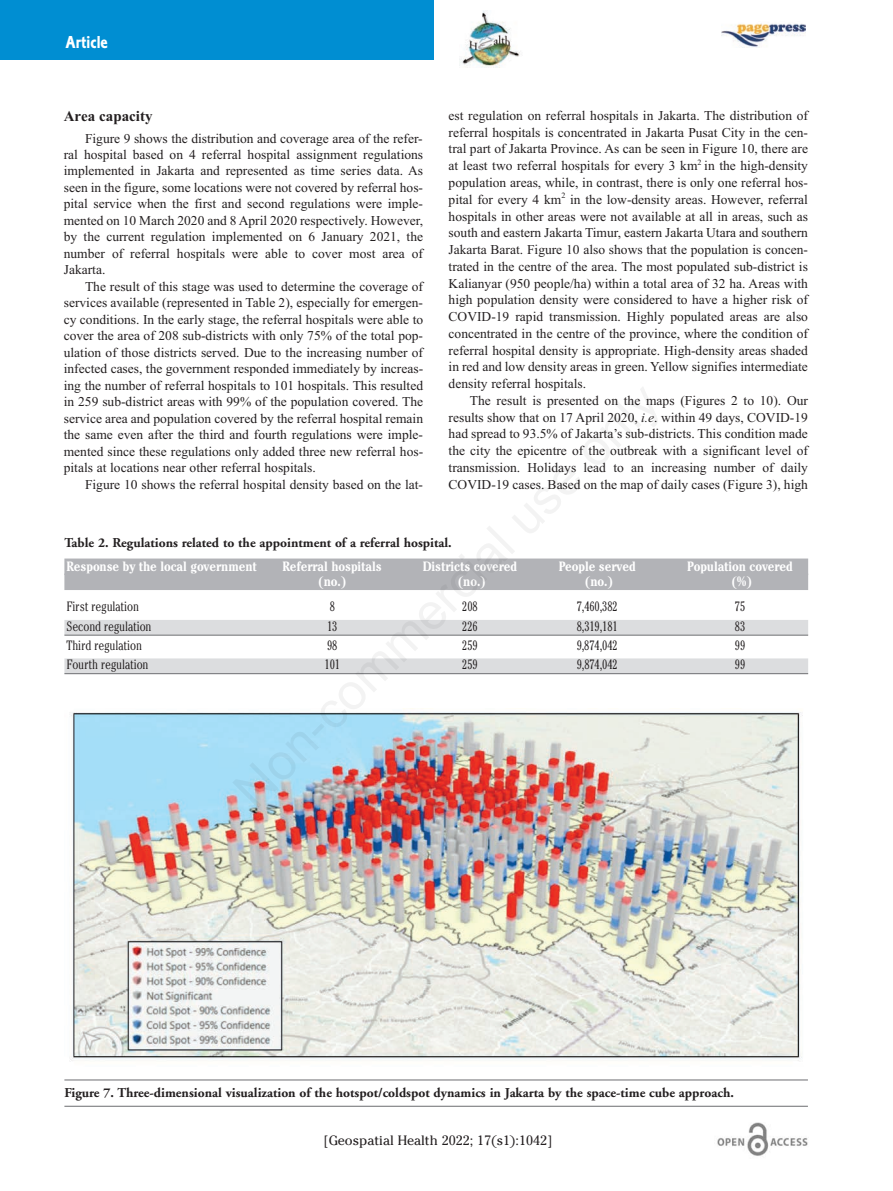
<style>
.page{position:relative;width:893px;height:1191px;background:#fff}
.page>*{position:absolute;margin:0;border:0;box-sizing:border-box;transform-origin:0 0}
.t1{font:18px "Corinthian Bold Condensed Plain";color:#fff}
.t2{font:700 15px "Times New Roman";color:#231f20}
.t3{font:13.5px/16.8px "Times New Roman";color:#231f20;text-align:justify}
.t4{font:700 13.5px "Adobe Garamond";color:#231f20}
.t5{font:300 condensed 13.5px "Cheltenham";letter-spacing:-.01em;color:#231f20}
.t6{font:700 condensed 13.5px "Cheltenham";letter-spacing:-.01em;color:#fff}
.t7{font:13.5px "Cheltenham";color:#231f20}
.s1{font-style:italic}
</style>
<div class="page">
<div style="left:0;top:0;width:434px;height:60px;background:#008ed2"></div>
<img style="left:717px;top:1123px;width:91px;height:33px">
<img style="left:459px;top:11px;width:61px;height:57px">
<img style="left:721px;top:23px;width:84px;height:25px">
<hr style="left:64px;top:1079px;width:744px;height:1px;background:#6c6d70">
<hr style="left:64px;top:1105px;width:744px;height:1px;background:#6c6d70">
<img style="left:70px;top:712px;width:733px;height:349px">
<div style="left:64px;top:558px;width:744px;height:17px;background:#b2b3b7"></div>
<div style="left:64px;top:573px;width:744px;height:17px;background:#b2b3b7"></div>
<div style="left:64px;top:620px;width:744px;height:15px;background:#dcdddf"></div>
<hr style="left:64px;top:635px;width:744px;height:1px;background:#6c6d70">
<div style="left:64px;top:658px;width:744px;height:15px;background:#dcdddf"></div>
<hr style="left:64px;top:673px;width:744px;height:1px;background:#6c6d70">
<h1 class="t1" style="left:66px;top:36px;width:44px">Article</h1>
<p class="t2" style="left:64px;top:107px;width:90px">Area capacity</p>
<p class="t3" style="left:64px;top:130px;width:361px;text-indent:21px">Figure 9 shows the distribution and coverage area of the refer&shy;ral hospital based on 4 referral hospital assignment regulations implemented in Jakarta and represented as time series data. As seen in the figure, some locations were not covered by referral hos&shy;pital service when the first and second regulations were imple&shy;mented on 10 March 2020 and 8 April 2020 respectively. However, by the current regulation implemented on 6 January 2021, the number of referral hospitals were able to cover most area of Jakarta.</p>
<p class="t3" style="left:64px;top:278px;width:361px;text-indent:21px">The result of this stage was used to determine the coverage of services available (represented in Table 2), especially for emergen&shy;cy conditions. In the early stage, the referral hospitals were able to cover the area of 208 sub-districts with only 75% of the total pop&shy;ulation of those districts served. Due to the increasing number of infected cases, the government responded immediately by increas&shy;ing the number of referral hospitals to 101 hospitals. This resulted in 259 sub-district areas with 99% of the population covered. The service area and population covered by the referral hospital remain the same even after the third and fourth regulations were imple&shy;mented since these regulations only added three new referral hos&shy;pitals at locations near other referral hospitals.</p>
<p class="t3" style="left:85px;top:476px;width:340px">Figure 10 shows the referral hospital density based on the lat-</p>
<p class="t3" style="left:449px;top:107px;width:361px">est regulation on referral hospitals in Jakarta. The distribution of referral hospitals is concentrated in Jakarta Pusat City in the cen&shy;tral part of Jakarta Province. As can be seen in Figure 10, there are at least two referral hospitals for every 3 km<sup>2</sup> in the high-density population areas, while, in contrast, there is only one referral hos&shy;pital for every 4 km<sup>2</sup> in the low-density areas. However, referral hospitals in other areas were not available at all in areas, such as south and eastern Jakarta Timur, eastern Jakarta Utara and southern Jakarta Barat. Figure 10 also shows that the population is concen&shy;trated in the centre of the area. The most populated sub-district is Kalianyar (950 people/ha) within a total area of 32 ha. Areas with high population density were considered to have a higher risk of COVID-19 rapid transmission. Highly populated areas are also concentrated in the centre of the province, where the condition of referral hospital density is appropriate. High-density areas shaded in red and low density areas in green. Yellow signifies intermediate density referral hospitals.</p>
<p class="t3" style="left:449px;top:392px;width:361px;text-indent:21px">The result is presented on the maps (Figures 2 to 10). Our results show that on 17 April 2020, <span class="s1">i.e</span>. within 49 days, COVID-19 had spread to 93.5% of Jakarta’s sub-districts. This condition made the city the epicentre of the outbreak with a significant level of transmission. Holidays lead to an increasing number of daily COVID-19 cases. Based on the map of daily cases (Figure 3), high</p>
<p class="t4" style="left:64px;top:537px;width:389px">Table 2. Regulations related to the appointment of a referral hospital.</p>
<p class="t6" style="left:67px;top:561px;width:192px">Response by the local government</p>
<p class="t6" style="left:282px;top:561px;width:101px">Referral hospitals</p>
<p class="t6" style="left:423px;top:561px;width:96px">Districts covered</p>
<p class="t6" style="left:559px;top:561px;width:79px">People served</p>
<p class="t6" style="left:687px;top:561px;width:107px">Population covered</p>
<p class="t6" style="left:318px;top:576px;width:30px">(no.)</p>
<p class="t6" style="left:457px;top:576px;width:30px">(no.)</p>
<p class="t6" style="left:585px;top:576px;width:30px">(no.)</p>
<p class="t6" style="left:731px;top:576px;width:23px">(%)</p>
<p class="t5" style="left:67px;top:602px;width:74px">First regulation</p>
<p class="t5" style="left:330px;top:602px;width:7px">8</p>
<p class="t5" style="left:462px;top:602px;width:17px">208</p>
<p class="t5" style="left:577px;top:602px;width:43px">7,460,382</p>
<p class="t5" style="left:735px;top:602px;width:12px">75</p>
<p class="t5" style="left:67px;top:621px;width:87px">Second regulation</p>
<p class="t5" style="left:327px;top:621px;width:12px">13</p>
<p class="t5" style="left:462px;top:621px;width:17px">226</p>
<p class="t5" style="left:577px;top:621px;width:43px">8,319,181</p>
<p class="t5" style="left:735px;top:621px;width:12px">83</p>
<p class="t5" style="left:67px;top:640px;width:77px">Third regulation</p>
<p class="t5" style="left:327px;top:640px;width:12px">98</p>
<p class="t5" style="left:462px;top:640px;width:17px">259</p>
<p class="t5" style="left:577px;top:640px;width:43px">9,874,042</p>
<p class="t5" style="left:735px;top:640px;width:12px">99</p>
<p class="t5" style="left:67px;top:660px;width:84px">Fourth regulation</p>
<p class="t5" style="left:325px;top:660px;width:17px">101</p>
<p class="t5" style="left:462px;top:660px;width:17px">259</p>
<p class="t5" style="left:577px;top:660px;width:43px">9,874,042</p>
<p class="t5" style="left:735px;top:660px;width:12px">99</p>
<p class="t4" style="left:64px;top:1087px;width:671px">Figure 7. Three-dimensional visualization of the hotspot/coldspot dynamics in Jakarta by the space-time cube approach.</p>
<p class="t7" style="left:323px;top:1132px;width:231px">[Geospatial Health 2022; 17(s1):1042]</p>
</div>
